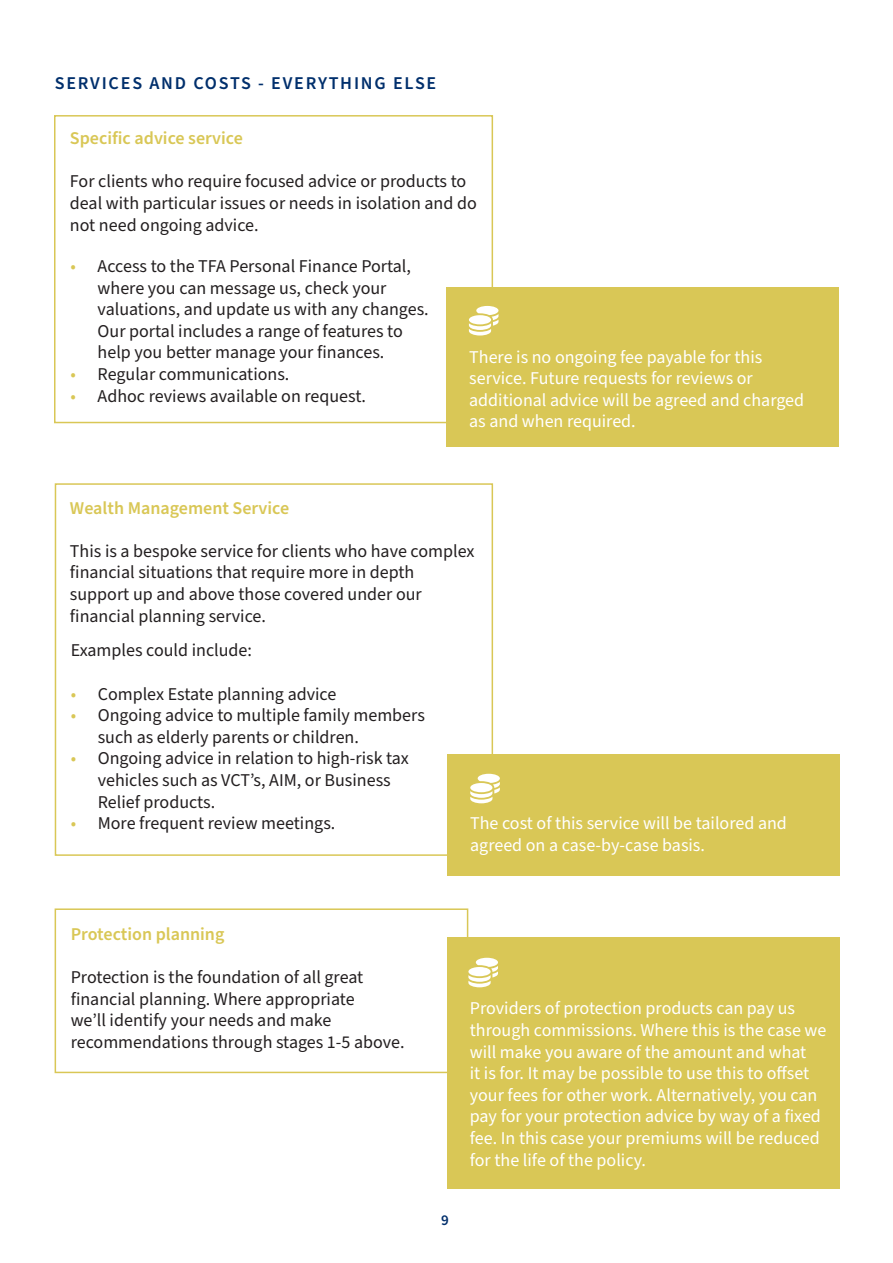
<style>
.page{position:relative;width:893px;height:1263px;background:#fff}
.page>*{position:absolute;margin:0;border:0;box-sizing:border-box;transform-origin:0 0}
.t1{font:18px/21.6px "Source Sans Pro";color:#231f20}
.t2{font:18px/21.6px "Source Sans Pro";color:#fff}
.t3{font:600 18px "Source Sans Pro";color:#d9c756}
.t4{font:600 18px "Source Sans Pro";letter-spacing:.1em;color:#002f6c}
.t5{font:600 15px "Source Sans Pro";color:#002f6c}
.s1{color:#d9c756}
</style>
<div class="page">
<div style="left:55px;top:483px;width:438px;height:373px;border:2px solid #d9c756"></div>
<div style="left:54px;top:115px;width:439px;height:308px;border:2px solid #d9c756"></div>
<div style="left:55px;top:908px;width:413px;height:165px;border:2px solid #d9c756"></div>
<div style="left:446px;top:287px;width:393px;height:160px;background:#d9c756"></div>
<div style="left:447px;top:937px;width:393px;height:252px;background:#d9c756"></div>
<div style="left:447px;top:754px;width:393px;height:121px;background:#d9c756"></div>
<svg style="left:469px;top:306px;width:29px;height:29px"></svg>
<svg style="left:468px;top:958px;width:30px;height:29px"></svg>
<svg style="left:470px;top:774px;width:30px;height:29px"></svg>
<p class="t4" style="left:55px;top:71px;width:383px">SERVICES AND COSTS - EVERYTHING ELSE</p>
<p class="t3" style="left:70px;top:126px;width:175px">Specific advice service</p>
<p class="t1" style="left:70px;top:171px;width:408px">For clients who require focused advice or products to deal with particular issues or needs in isolation and do not need ongoing advice.</p>
<p class="t1" style="left:98px;top:256px;width:333px;text-indent:-27px"><span class="s1">•</span> Access to the TFA Personal Finance Portal, where you can message us, check your valuations, and update us with any changes.<br>Our portal includes a range of features to help you better manage your finances.</p>
<p class="t1" style="left:71px;top:364px;width:220px"><span class="s1">•</span> Regular communications.</p>
<p class="t1" style="left:71px;top:385px;width:297px"><span class="s1">•</span> Adhoc reviews available on request.</p>
<p class="t2" style="left:469px;top:346px;width:336px">There is no ongoing fee payable for this service. Future requests for reviews or additional advice will be agreed and charged as and when required.</p>
<p class="t3" style="left:70px;top:496px;width:221px">Wealth Management Service</p>
<p class="t1" style="left:70px;top:541px;width:406px">This is a bespoke service for clients who have complex financial situations that require more in depth</p>
<p class="t1" style="left:70px;top:584px;width:353px">support up and above those covered under our</p>
<p class="t1" style="left:70px;top:605px;width:198px">financial planning service.</p>
<p class="t1" style="left:71px;top:640px;width:183px">Examples could include:</p>
<p class="t1" style="left:71px;top:683px;width:267px"><span class="s1">•</span> Complex Estate planning advice</p>
<p class="t1" style="left:98px;top:705px;width:329px;text-indent:-27px"><span class="s1">•</span> Ongoing advice to multiple family members such as elderly parents or children.</p>
<p class="t1" style="left:98px;top:748px;width:313px;text-indent:-27px"><span class="s1">•</span> Ongoing advice in relation to high-risk tax vehicles such as VCT’s, AIM, or Business<br>Relief products.</p>
<p class="t1" style="left:71px;top:813px;width:266px"><span class="s1">•</span> More frequent review meetings.</p>
<p class="t2" style="left:470px;top:813px;width:318px">The cost of this service will be tailored and agreed on a case-by-case basis.</p>
<p class="t3" style="left:71px;top:922px;width:155px">Protection planning</p>
<p class="t1" style="left:71px;top:967px;width:335px">Protection is the foundation of all great financial planning. Where appropriate<br>we’ll identify your needs and make recommendations through stages 1-5 above.</p>
<p class="t5" style="left:441px;top:1210px;width:9px">9</p>
<p class="t2" style="left:470px;top:998px;width:358px">Providers of protection products can pay us through commissions. Where this is the case we will make you aware of the amount and what<br>it is for. It may be possible to use this to offset your fees for other work. Alternatively, you can pay for your protection advice by way of a fixed fee. In this case your premiums will be reduced for the life of the policy.</p>
</div>
